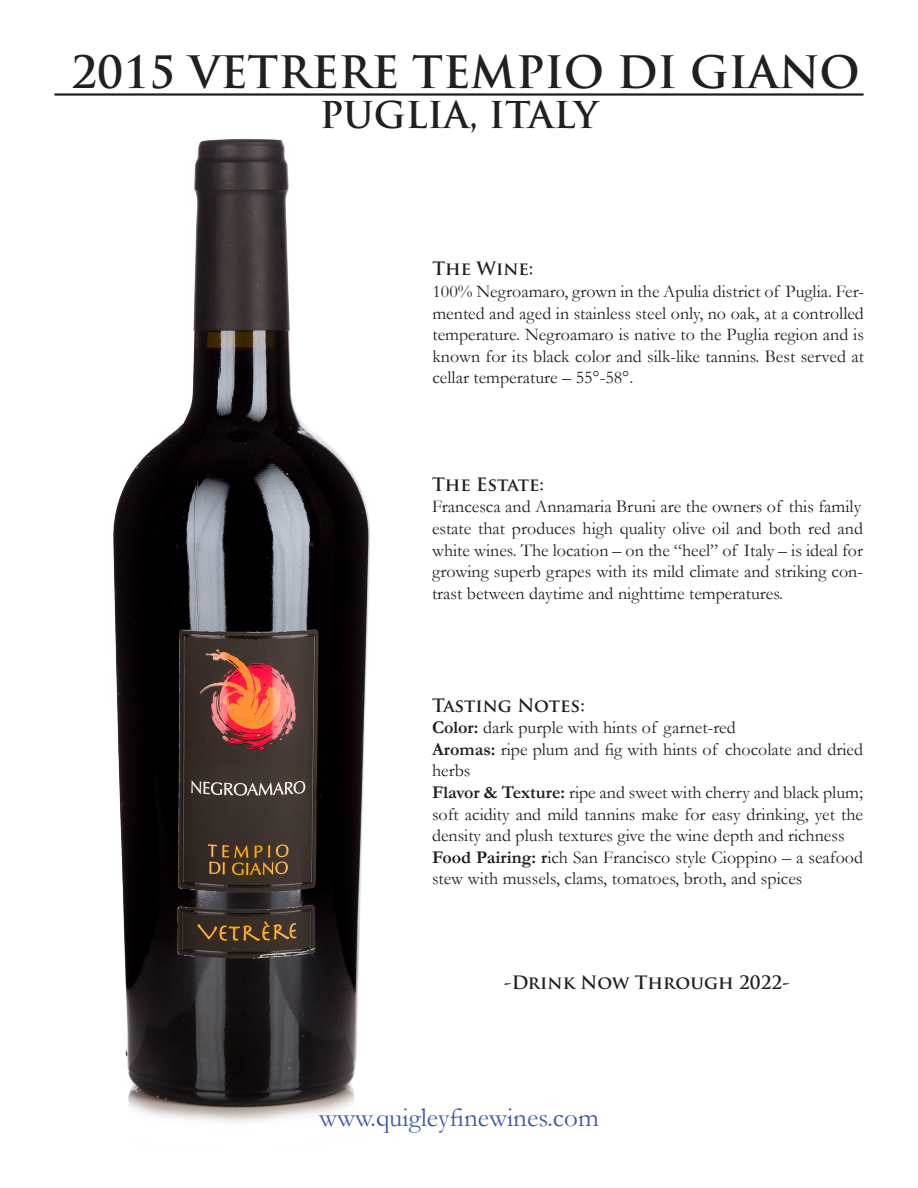
<style>
.page{position:relative;width:918px;height:1188px;background:#fff}
.page>*{position:absolute;margin:0;border:0;box-sizing:border-box;transform-origin:0 0}
.t1{font:700 43.5px "Trajan Pro";color:#231f20}
.t2{font:700 36px "Trajan Pro";color:#231f20}
.t3{font:27px "Garamond";color:#3a59a7}
.t4{font:18px/21.6px "Garamond";color:#231f20}
.t5{font:700 18px "Trajan Pro";color:#231f20}
.s1{font-weight:700}
</style>
<div class="page">
<hr style="left:54px;top:93px;width:810px;height:3px;background:#231f20">
<img style="left:8px;top:93px;width:424px;height:1029px">
<p class="t1" style="left:71px;top:46px;width:790px">2015 VETRERE TEMPIO DI GIANO</p>
<p class="t2" style="left:320px;top:92px;width:280px">PUGLIA, ITALY</p>
<p class="t5" style="left:432px;top:258px;width:103px">The Wine:</p>
<p class="t4" style="left:432px;top:280px;width:433px;text-align:justify">100% Negroamaro, grown in the Apulia district of Puglia. Fer&shy;mented and aged in stainless steel only, no oak, at a controlled temperature. Negroamaro is native to the Puglia region and is known for its black color and silk-like tannins. Best served at cellar temperature – 55°-58°.</p>
<p class="t5" style="left:432px;top:473px;width:114px">The Estate:</p>
<p class="t4" style="left:432px;top:496px;width:431px">Francesca and Annamaria Bruni are the owners of this family</p>
<p class="t4" style="left:432px;top:517px;width:433px">estate that produces high quality olive oil and both red and white wines. The location – on the “heel” of Italy – is ideal for</p>
<p class="t4" style="left:432px;top:561px;width:433px">growing superb grapes with its mild climate and striking con&shy;trast between daytime and nighttime temperatures.</p>
<p class="t5" style="left:432px;top:694px;width:154px">Tasting Notes:</p>
<p class="t4" style="left:432px;top:717px;width:305px"><span class="s1">Color:</span> dark purple with hints of garnet-red</p>
<p class="t4" style="left:432px;top:738px;width:433px"><span class="s1">Aromas:</span> ripe plum and fig with hints of chocolate and dried herbs</p>
<p class="t4" style="left:432px;top:781px;width:433px;text-align:justify"><span class="s1">Flavor &amp; Texture:</span> ripe and sweet with cherry and black plum; soft acidity and mild tannins make for easy drinking, yet the density and plush textures give the wine depth and richness</p>
<p class="t4" style="left:432px;top:846px;width:433px"><span class="s1">Food Pairing: r</span>ich San Francisco style Cioppino – a seafood stew with mussels, clams, tomatoes, broth, and spices</p>
<p class="t5" style="left:504px;top:971px;width:287px">-Drink Now Through 2022-</p>
<p class="t3" style="left:319px;top:1101px;width:281px">www.quigleyfinewines.com</p>
</div>
